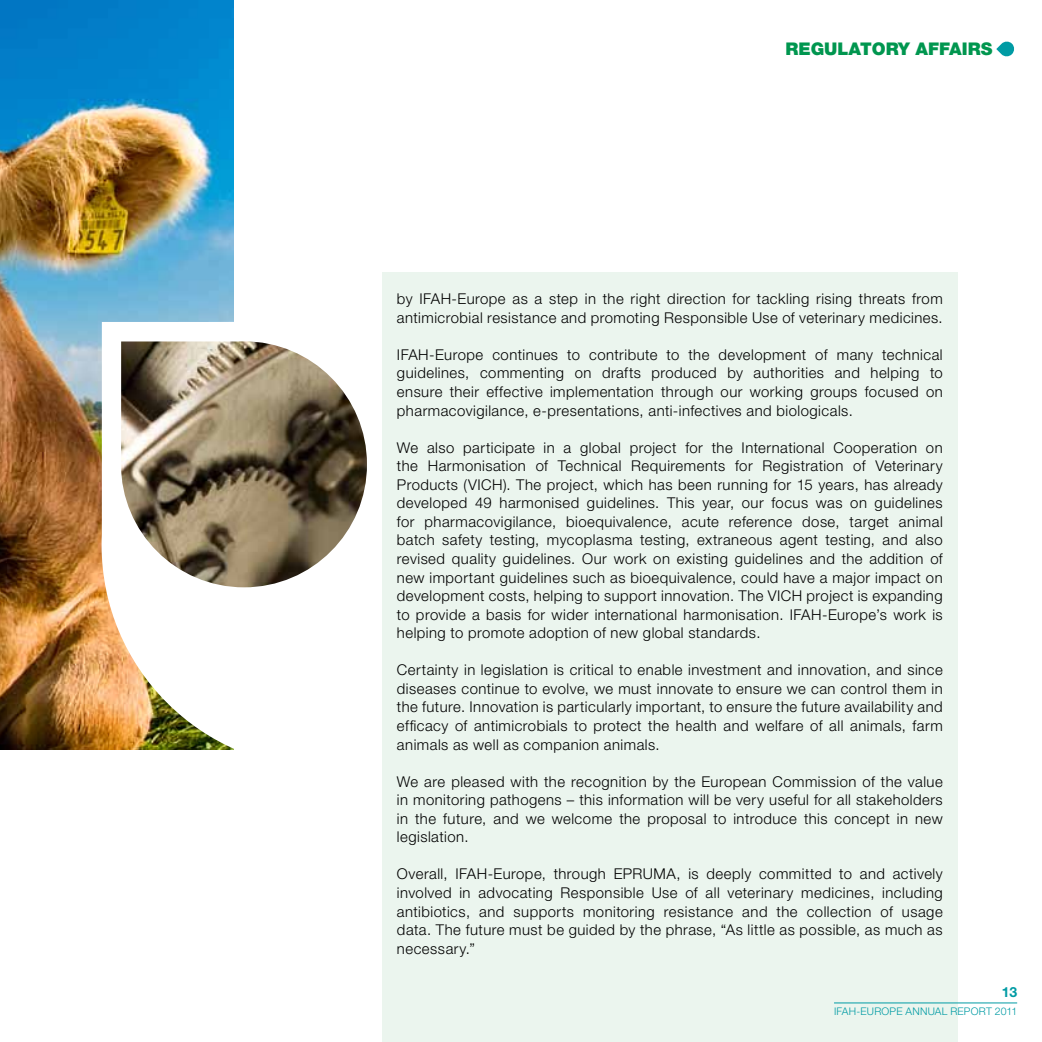
<style>
.page{position:relative;width:1042px;height:1042px;background:#fff}
.page>*{position:absolute;margin:0;border:0;box-sizing:border-box;transform-origin:0 0}
.t1{font:900 17.5px "Helvetica Neue LT Std";color:#00964f}
.t2{font:300 14.88px/18.6px "Helvetica Neue LT Std";letter-spacing:.035em;color:#000;text-align:justify}
.t3{font:700 14px "Helvetica Neue LT Std";color:#009ba4}
.t4{font:300 10.5px "Helvetica Neue LT Std";letter-spacing:.02em;color:#009ba4}
</style>
<div class="page">
<img style="left:0;top:0;width:233px;height:749px">
<div style="left:382px;top:273px;width:575px;height:769px;background:#ebf5ee"></div>
<hr style="left:834px;top:1002px;width:183px;height:1px;background:#009ba4">
<svg style="left:996px;top:41px;width:18px;height:16px"></svg>
<svg style="left:102px;top:322px;width:150px;height:428px"></svg>
<img style="left:121px;top:341px;width:246px;height:246px">
<p class="t1" style="left:785px;top:38px;width:208px">REGULATORY AFFAIRS</p>
<p class="t2" style="left:397px;top:289px;width:547px">by IFAH-Europe as a step in the right direction for tackling rising threats from antimicrobial resistance and promoting Responsible Use of veterinary medicines.</p>
<p class="t2" style="left:397px;top:345px;width:547px">IFAH-Europe continues to contribute to the development of many technical guidelines, commenting on drafts produced by authorities and helping to ensure their effective implementation through our working groups focused on pharmacovigilance, e-presentations, anti-infectives and biologicals.</p>
<p class="t2" style="left:397px;top:438px;width:547px">We also participate in a global project for the International Cooperation on the Harmonisation of Technical Requirements for Registration of Veterinary Products (VICH). The project, which has been running for 15 years, has already developed 49 harmonised guidelines. This year, our focus was on guidelines for pharmacovigilance, bioequivalence, acute reference dose, target animal batch safety testing, mycoplasma testing, extraneous agent testing, and also revised quality guidelines. Our work on existing guidelines and the addition of new important guidelines such as bioequivalence, could have a major impact on development costs, helping to support innovation. The VICH project is expanding to provide a basis for wider international harmonisation. IFAH-Europe’s work is helping to promote adoption of new global standards.</p>
<p class="t2" style="left:397px;top:660px;width:547px">Certainty in legislation is critical to enable investment and innovation, and since diseases continue to evolve, we must innovate to ensure we can control them in the future. Innovation is particularly important, to ensure the future availability and efficacy of antimicrobials to protect the health and welfare of all animals, farm animals as well as companion animals.</p>
<p class="t2" style="left:397px;top:772px;width:547px">We are pleased with the recognition by the European Commission of the value in monitoring pathogens – this information will be very useful for all stakeholders in the future, and we welcome the proposal to introduce this concept in new legislation.</p>
<p class="t2" style="left:397px;top:864px;width:237px">Overall, IFAH-Europe, through EPRU</p>
<p class="t2" style="left:397px;top:864px;width:547px;text-indent:257px">MA, is deeply committed to and actively involved in advocating Responsible Use of all veterinary medicines, including antibiotics, and supports monitoring resistance and the collection of usage data. The future must be guided by the phrase, “As little as possible, as much as necessary.”</p>
<p class="t3" style="left:1002px;top:984px;width:17px">13</p>
<p class="t4" style="left:834px;top:1004px;width:185px">IFAH-Europe Annual Report 2011</p>
</div>
